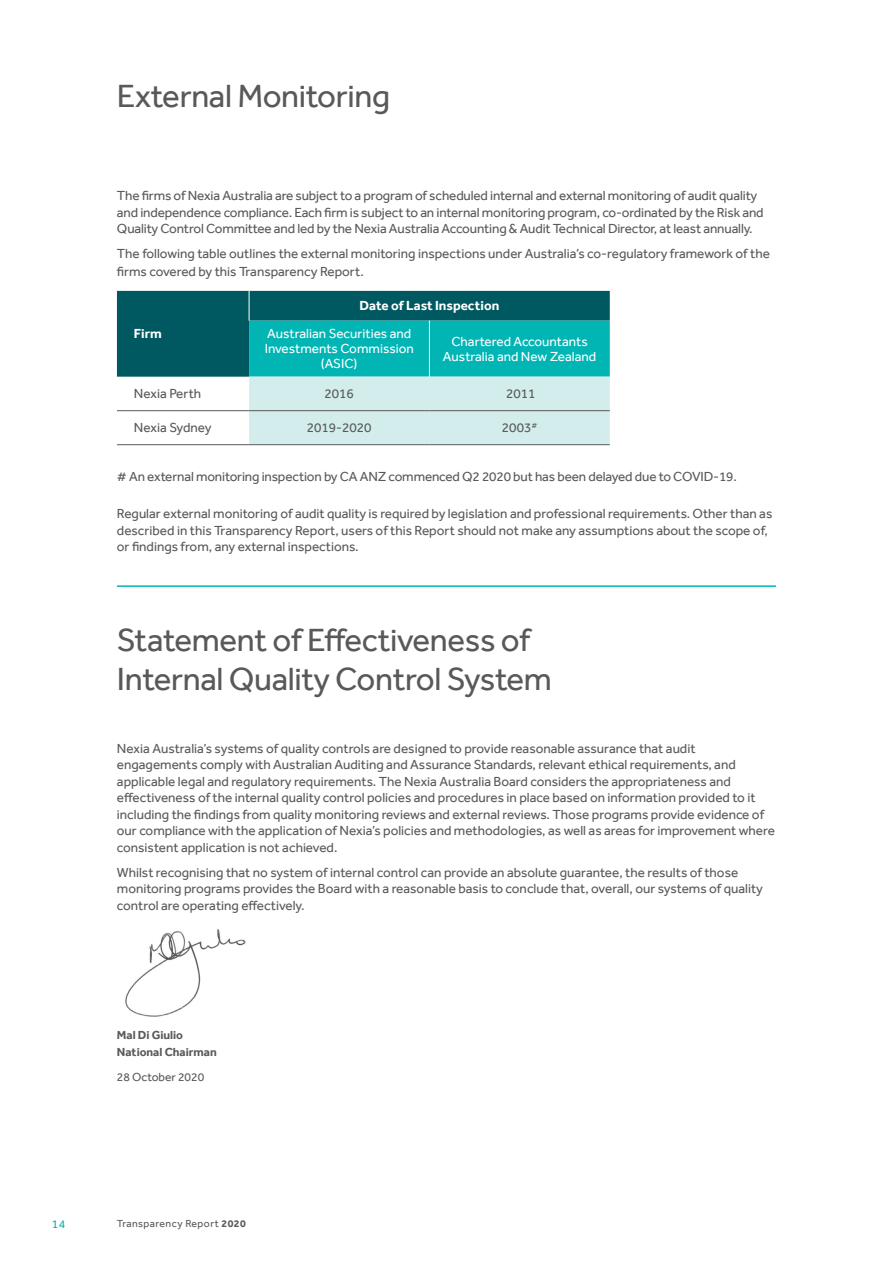
<style>
.page{position:relative;width:893px;height:1263px;background:#fff}
.page>*{position:absolute;margin:0;border:0;box-sizing:border-box;transform-origin:0 0}
.t1{font:33px/39.6px "Effra";letter-spacing:-.01em;color:#58595b}
.t2{font:13.5px/16.5px "Effra";color:#58595b}
.t3{font:13.5px/15px "Effra";color:#fff;text-align:center}
.t4{font:700 13.5px "Effra";color:#fff}
.t5{font:700 12px/16.5px "Effra";color:#58595b}
.t6{font:12px "Effra";color:#58595b}
.t7{font:12px "Effra";color:#00b5b4}
.t8{font:10.5px "Effra";letter-spacing:.04em;color:#58595b}
.s1{font-weight:700}
</style>
<div class="page">
<hr style="left:117px;top:585px;width:659px;height:2px;background:#00b5b4">
<svg style="left:117px;top:291px;width:493px;height:153px;background:#61b4b6"></svg>
<hr style="left:117px;top:444px;width:132px;height:1px;background:#58595b">
<hr style="left:249px;top:444px;width:180px;height:1px;background:#58595b">
<hr style="left:429px;top:444px;width:181px;height:1px;background:#58595b">
<hr style="left:249px;top:291px;width:1px;height:30px;background:#fff">
<hr style="left:429px;top:321px;width:1px;height:56px;background:#fff">
<hr style="left:117px;top:410px;width:132px;height:1px;background:#58595b">
<hr style="left:249px;top:410px;width:180px;height:1px;background:#58595b">
<hr style="left:429px;top:410px;width:181px;height:1px;background:#58595b">
<img style="left:125px;top:929px;width:121px;height:88px">
<p class="t1" style="left:117px;top:76px;width:275px">External Monitoring</p>
<p class="t2" style="left:117px;top:187px;width:648px">The firms of Nexia Australia are subject to a program of scheduled internal and external monitoring of audit quality and independence compliance. Each firm is subject to an internal monitoring program, co-ordinated by the Risk and<br>Quality Control Committee and led by the Nexia Australia Accounting &amp; Audit Technical Director, at least annually.</p>
<p class="t2" style="left:117px;top:245px;width:654px;line-height:18px">The following table outlines the external monitoring inspections under Australia’s co-regulatory framework of the firms covered by this Transparency Report.</p>
<p class="t4" style="left:134px;top:326px;width:29px">Firm</p>
<p class="t4" style="left:360px;top:298px;width:141px">Date of Last Inspection</p>
<p class="t3" style="left:265px;top:326px;width:151px">Australian Securities and<br>Investments Commission (ASIC)</p>
<p class="t3" style="left:443px;top:333px;width:155px">Chartered Accountants<br>Australia and New Zealand</p>
<p class="t2" style="left:134px;top:385px;width:69px">Nexia Perth</p>
<p class="t2" style="left:325px;top:385px;width:31px">2016</p>
<p class="t2" style="left:506px;top:385px;width:31px">2011</p>
<p class="t2" style="left:134px;top:419px;width:79px">Nexia Sydney</p>
<p class="t2" style="left:307px;top:419px;width:66px">2019-2020</p>
<p class="t2" style="left:502px;top:419px;width:37px">2003<sup>#</sup></p>
<p class="t2" style="left:117px;top:468px;width:621px"># An external monitoring inspection by CA ANZ commenced Q2 2020 but has been delayed due to COVID-19.</p>
<p class="t2" style="left:117px;top:505px;width:657px">Regular external monitoring of audit quality is required by legislation and professional requirements. Other than as described in this Transparency Report, users of this Report should not make any assumptions about the scope of, or findings from, any external inspections.</p>
<p class="t1" style="left:117px;top:619px;width:436px">Statement of Effectiveness of<br>Internal Quality Control System</p>
<p class="t2" style="left:117px;top:740px;width:660px">Nexia Australia’s systems of quality controls are designed to provide reasonable assurance that audit engagements comply with Australian Auditing and Assurance Standards, relevant ethical requirements, and applicable legal and regulatory requirements. The Nexia Australia Board considers the appropriateness and effectiveness of the internal quality control policies and procedures in place based on information provided to it including the findings from quality monitoring reviews and external reviews. Those programs provide evidence of our compliance with the application of Nexia’s policies and methodologies, as well as areas for improvement where consistent application is not achieved.</p>
<p class="t2" style="left:117px;top:864px;width:647px">Whilst recognising that no system of internal control can provide an absolute guarantee, the results of those monitoring programs provides the Board with a reasonable basis to conclude that, overall, our systems of quality control are operating effectively.</p>
<p class="t5" style="left:117px;top:1027px;width:101px">Mal Di Giulio<br>National Chairman</p>
<p class="t6" style="left:117px;top:1070px;width:89px">28 October 2020</p>
<p class="t7" style="left:52px;top:1217px;width:15px">14</p>
<p class="t8" style="left:117px;top:1218px;width:130px">Transparency Report <span class="s1">2020</span></p>
</div>
